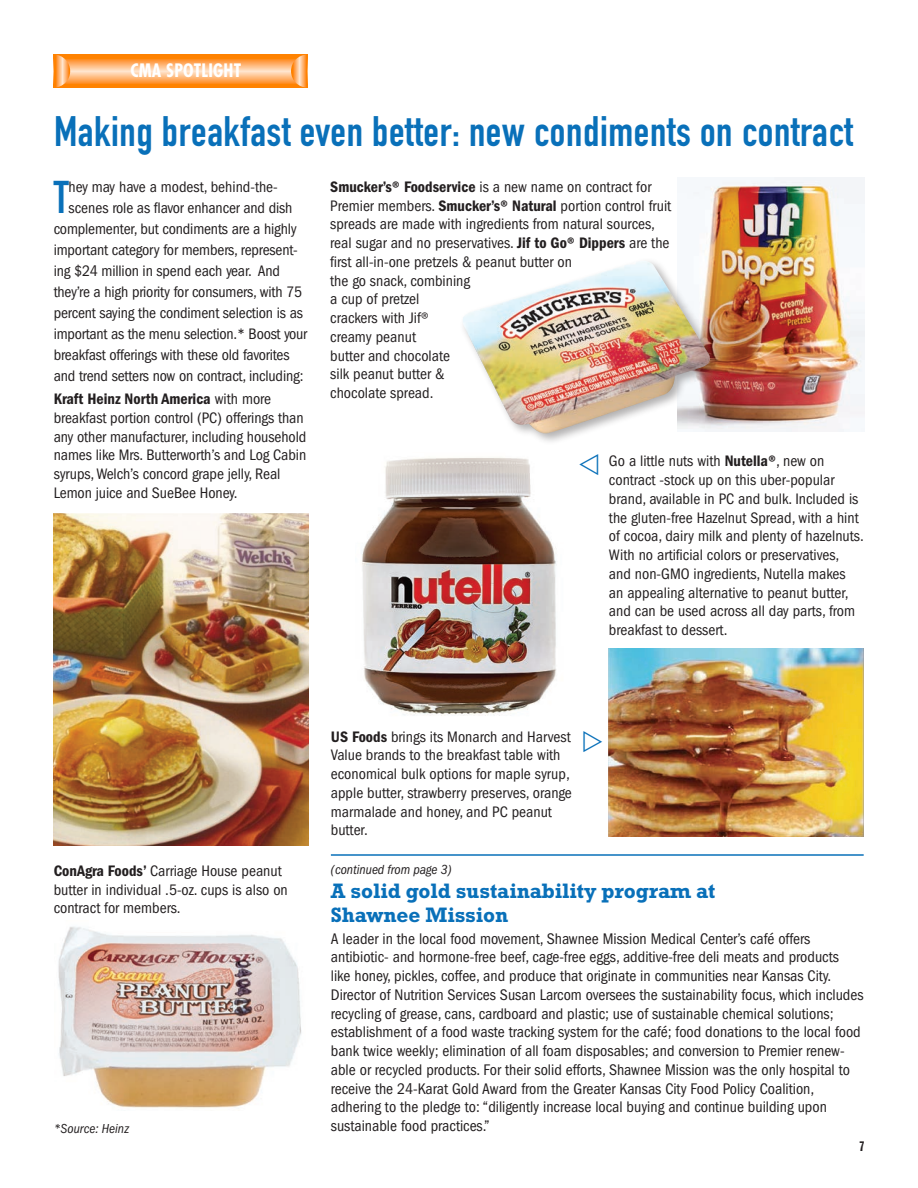
<style>
.page{position:relative;width:918px;height:1188px;background:#fff}
.page>*{position:absolute;margin:0;border:0;box-sizing:border-box;transform-origin:0 0}
.t1{font:45.3px "DIN Engschrift";color:#0970b9}
.t2{font:42px "DIN Engschrift";letter-spacing:.015em;color:#0970b9}
.t3{font:27.3px "European Pi Three";color:#0970b9}
.t4{font:700 21.15px/24px "Rockwell";letter-spacing:-.005em;color:#0970b9}
.t5{font:700 condensed 18px "Futura";letter-spacing:.01em;color:#fff}
.t6{font:condensed 15.9px/18.8px "Franklin Gothic";color:#231f20}
.t7{font:condensed 15.75px/18.8px "Franklin Gothic";color:#231f20}
.t8{font:italic condensed 13.65px "Franklin Gothic";color:#231f20}
.t9{font:italic condensed 13.5px "Franklin Gothic";color:#231f20}
.t10{font:13.5px "Franklin Gothic Extra Cond";color:#231f20}
.s1{font-weight:600}
</style>
<div class="page">
<svg style="left:70px;top:55px;width:221px;height:33px;background:#ffaa5a"></svg>
<svg style="left:54px;top:55px;width:16px;height:33px"></svg>
<svg style="left:291px;top:55px;width:16px;height:33px"></svg>
<img style="left:54px;top:514px;width:254px;height:332px">
<img style="left:362px;top:458px;width:194px;height:258px">
<img style="left:609px;top:648px;width:255px;height:189px">
<img style="left:58px;top:926px;width:244px;height:182px">
<hr style="left:331px;top:854px;width:533px;height:2px;background:#0970b9">
<img style="left:693px;top:177px;width:171px;height:255px">
<div style="left:459px;top:257px;width:263px;height:189px;background:#231f20;opacity:.35"></div>
<img style="left:462px;top:261px;width:248px;height:175px">
<p class="t5" style="left:130px;top:59px;width:112px">CMA SPOTLIGHT</p>
<p class="t2" style="left:54px;top:107px;width:801px">Making breakfast even better: new condiments on contract</p>
<p class="t1" style="left:54px;top:170px;width:17px">T</p>
<p class="t7" style="left:69px;top:177px;width:211px">hey may have a modest, behind-the-</p>
<p class="t7" style="left:69px;top:198px;width:225px">scenes role as flavor enhancer and dish</p>
<p class="t7" style="left:54px;top:219px;width:245px">complementer, but condiments are a highly</p>
<p class="t7" style="left:54px;top:240px;width:246px">important category for members, represent-</p>
<p class="t7" style="left:54px;top:261px;width:228px">ing $24 million in spend each year. And</p>
<p class="t7" style="left:54px;top:282px;width:250px">they’re a high priority for consumers, with 75</p>
<p class="t7" style="left:54px;top:303px;width:251px">percent saying the condiment selection is as</p>
<p class="t7" style="left:54px;top:324px;width:255px">important as the menu selection.* Boost your</p>
<p class="t7" style="left:54px;top:345px;width:237px">breakfast offerings with these old favorites</p>
<p class="t7" style="left:54px;top:366px;width:251px">and trend setters now on contract, including:</p>
<p class="t7" style="left:54px;top:390px;width:254px"><span class="s1">Kraft Heinz North America</span> with more breakfast portion control (PC) offerings than any other manufacturer, including household names like Mrs. Butterworth’s and Log Cabin syrups, Welch’s concord grape jelly, Real Lemon juice and SueBee Honey.</p>
<p class="t7" style="left:330px;top:177px;width:342px"><span class="s1">Smucker’s® Foodservice</span> is a new name on contract for Premier members. <span class="s1">Smucker’s® Natural</span> portion control fruit spreads are made with ingredients from natural sources, real sugar and no preservatives. <span class="s1">Jif to Go® Dippers</span> are the first all-in-one pretzels &amp; peanut butter on<br>the go snack, combining<br>a cup of pretzel<br>crackers with Jif®<br>creamy peanut<br>butter and chocolate<br>silk peanut butter &amp;<br>chocolate spread.</p>
<p class="t3" style="left:578px;top:447px;width:24px">f</p>
<p class="t7" style="left:609px;top:452px;width:256px">Go a little nuts with <span class="s1">Nutella®</span>, new on contract -stock up on this uber-popular brand, available in PC and bulk. Included is the gluten-free Hazelnut Spread, with a hint of cocoa, dairy milk and plenty of hazelnuts.<br>With no artificial colors or preservatives, and non-GMO ingredients, Nutella makes an appealing alternative to peanut butter, and can be used across all day parts, from breakfast to dessert.</p>
<p class="t7" style="left:54px;top:861px;width:236px"><span class="s1">ConAgra Foods’</span> Carriage House peanut butter in individual .5-oz. cups is also on contract for members.</p>
<p class="t9" style="left:54px;top:1121px;width:77px">*Source: Heinz</p>
<p class="t7" style="left:331px;top:727px;width:243px"><span class="s1">US Foods</span> brings its Monarch and Harvest Value brands to the breakfast table with economical bulk options for maple syrup, apple butter, strawberry preserves, orange marmalade and honey, and PC peanut butter.</p>
<p class="t3" style="left:581px;top:723px;width:24px">e</p>
<p class="t8" style="left:331px;top:862px;width:122px">(continued from page 3)</p>
<p class="t4" style="left:331px;top:878px;width:386px">A solid gold sustainability program at<br>Shawnee Mission</p>
<p class="t6" style="left:331px;top:929px;width:534px">A leader in the local food movement, Shawnee Mission Medical Center’s café offers antibiotic- and hormone-free beef, cage-free eggs, additive-free deli meats and products<br>like honey, pickles, coffee, and produce that originate in communities near Kansas City.<br>Director of Nutrition Services Susan Larcom oversees the sustainability focus, which includes recycling of grease, cans, cardboard and plastic; use of sustainable chemical solutions; establishment of a food waste tracking system for the café; food donations to the local food bank twice weekly; elimination of all foam disposables; and conversion to Premier renew&shy;able or recycled products. For their solid efforts, Shawnee Mission was the only hospital to receive the 24-Karat Gold Award from the Greater Kansas City Food Policy Coalition, adhering to the pledge to: “diligently increase local buying and continue building upon sustainable food practices.”</p>
<p class="t10" style="left:860px;top:1139px;width:6px">7</p>
</div>
